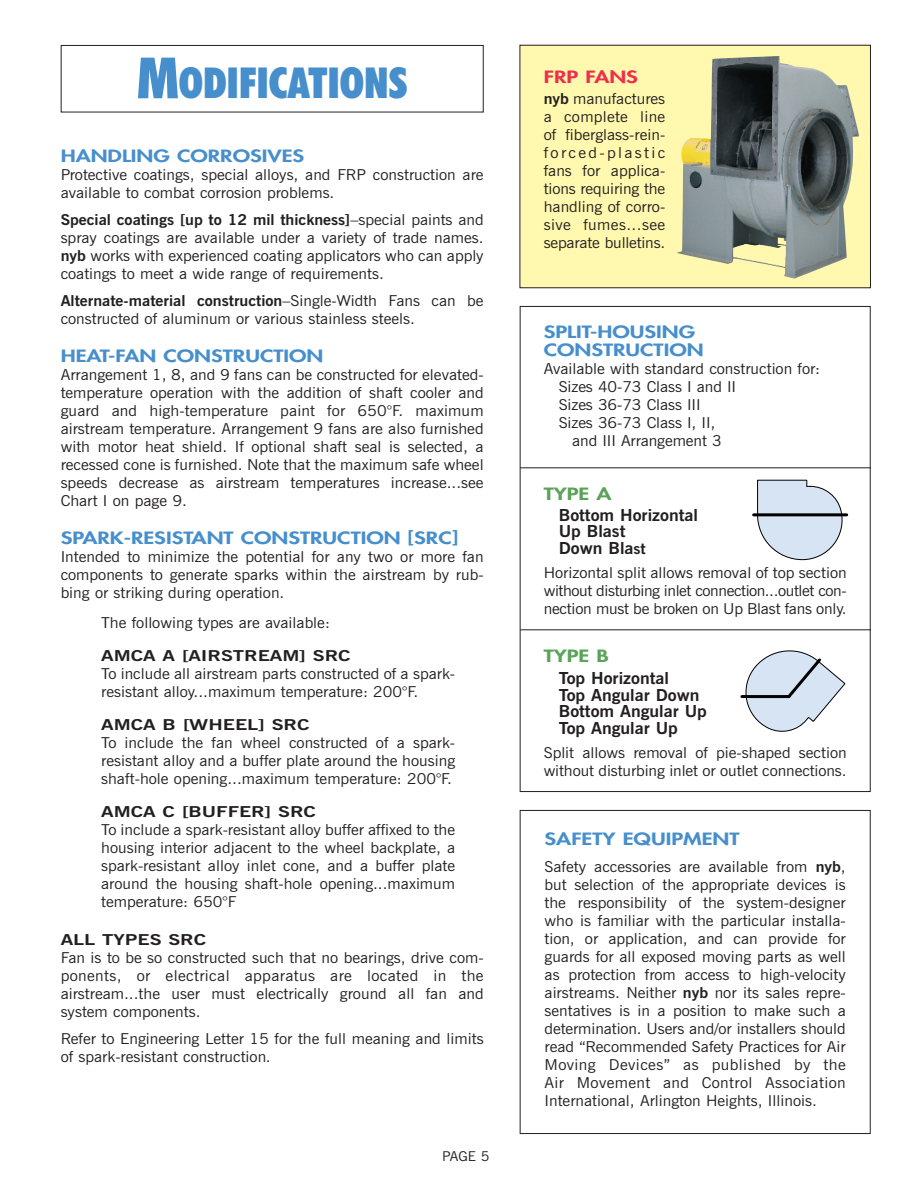
<style>
.page{position:relative;width:918px;height:1188px;background:#fff}
.page>*{position:absolute;margin:0;border:0;box-sizing:border-box;transform-origin:0 0}
.t1{font:900 condensed 42.75px "Futura BT";color:#468fcc}
.t2{font:800 16.5px/18px "Futura";color:#468fcc;scale:1.35 1}
.t3{font:700 16.5px/16.5px "News Gothic BT";color:#231f20;scale:1.07 1}
.t4{font:800 16.5px "Futura";color:#5aa359;scale:1.35 1}
.t5{font:800 16.5px "Futura";color:#ee2e4e;scale:1.35 1}
.t6{font:15px/18px "News Gothic BT";color:#231f20;text-align:justify;scale:1.07 1}
.t7{font:700 15px "News Gothic BT";color:#231f20;scale:1.35 1}
.t8{font:13.5px "News Gothic BT";color:#231f20;scale:1.06 1}
.s1{font-size:57px}
.s2{font-weight:700}
.s3{font-size:15px}
</style>
<div class="page">
<div style="left:61px;top:45px;width:423px;height:68px;border:1px solid #231f20"></div>
<div style="left:520px;top:45px;width:350px;height:243px;background:#fff8ae"></div>
<div style="left:520px;top:45px;width:351px;height:243px;border:1px solid #231f20"></div>
<div style="left:520px;top:810px;width:351px;height:324px;border:1px solid #231f20"></div>
<hr style="left:520px;top:467px;width:351px;height:1px;background:#231f20">
<hr style="left:520px;top:629px;width:351px;height:1px;background:#231f20">
<img style="left:677px;top:56px;width:182px;height:223px">
<svg style="left:757px;top:480px;width:87px;height:80px"></svg>
<hr style="left:754px;top:513px;width:93px;height:3px;background:#000">
<svg style="left:740px;top:650px;width:106px;height:82px"></svg>
<h1 class="t1" style="left:137px;top:65px;width:272px"><span class="s1">M</span>ODIFICATIONS</h1>
<p class="t2" style="left:61px;top:148px;width:182px">HANDLING CORROSIVES</p>
<p class="t6" style="left:61px;top:167px;width:397px">Protective coatings, special alloys, and FRP construction are available to combat corrosion problems.</p>
<p class="t6" style="left:61px;top:212px;width:397px"><span class="s2">Special coatings [up to 12 mil thickness]</span>–special paints and spray coatings are available under a variety of trade names. <span class="s2">nyb</span> works with experienced coating applicators who can apply coatings to meet a wide range of requirements.</p>
<p class="t6" style="left:61px;top:293px;width:397px"><span class="s2">Alternate-material construction</span>–Single-Width Fans can be constructed of aluminum or various stainless steels.</p>
<p class="t2" style="left:61px;top:348px;width:196px">HEAT-FAN CONSTRUCTION</p>
<p class="t6" style="left:61px;top:367px;width:397px">Arrangement 1, 8, and 9 fans can be constructed for elevated&shy;temperature operation with the addition of shaft cooler and guard and high-temperature paint for 650°F. maximum airstream temperature. Arrangement 9 fans are also furnished with motor heat shield. If optional shaft seal is selected, a recessed cone is furnished. Note that the maximum safe wheel speeds decrease as airstream temperatures increase...see Chart I on page 9.</p>
<p class="t2" style="left:61px;top:530px;width:296px">SPARK-RESISTANT CONSTRUCTION [SRC]</p>
<p class="t6" style="left:61px;top:549px;width:397px">Intended to minimize the potential for any two or more fan components to generate sparks within the airstream by rub&shy;bing or striking during operation.</p>
<p class="t6" style="left:101px;top:615px;width:215px">The following types are available:</p>
<p class="t7" style="left:101px;top:650px;width:186px">AMCA A [AIRSTREAM] SRC</p>
<p class="t6" style="left:101px;top:666px;width:332px">To include all airstream parts constructed of a spark&shy;resistant alloy...maximum temperature: 200°F.</p>
<p class="t7" style="left:101px;top:719px;width:156px">AMCA B [WHEEL] SRC</p>
<p class="t6" style="left:101px;top:735px;width:332px">To include the fan wheel constructed of a spark&shy;resistant alloy and a buffer plate around the housing shaft-hole opening...maximum temperature: 200°F.</p>
<p class="t7" style="left:101px;top:806px;width:161px">AMCA C [BUFFER] SRC</p>
<p class="t6" style="left:101px;top:822px;width:332px">To include a spark-resistant alloy buffer affixed to the housing interior adjacent to the wheel backplate, a spark-resistant alloy inlet cone, and a buffer plate around the housing shaft-hole opening...maximum temperature: 650°F</p>
<p class="t7" style="left:61px;top:934px;width:109px">ALL TYPES SRC</p>
<p class="t6" style="left:61px;top:950px;width:397px">Fan is to be so constructed such that no bearings, drive com&shy;ponents, or electrical apparatus are located in the airstream...the user must electrically ground all fan and system components.</p>
<p class="t6" style="left:61px;top:1031px;width:397px">Refer to Engineering Letter 15 for the full meaning and limits of spark-resistant construction.</p>
<p class="t8" style="left:442px;top:1151px;width:46px">PAGE 5</p>
<p class="t5" style="left:544px;top:69px;width:71px">FRP FANS</p>
<p class="t6" style="left:544px;top:91px;width:115px"><span class="s2">nyb</span> manufactures a complete line of fiberglass-rein&shy;forced-plastic fans for applica&shy;tions requiring the handling of corro&shy;sive fumes...see separate bulletins.</p>
<p class="t2" style="left:544px;top:324px;width:120px">SPLIT-HOUSING<br>CONSTRUCTION</p>
<p class="t6" style="left:544px;top:361px;width:260px">Available with standard construction for:</p>
<p class="t6" style="left:559px;top:379px;width:167px">Sizes 40-73 Class I and II</p>
<p class="t6" style="left:559px;top:397px;width:134px">Sizes 36-73 Class III</p>
<p class="t6" style="left:559px;top:415px;width:148px">Sizes 36-73 Class I, II,</p>
<p class="t6" style="left:572px;top:433px;width:141px">and III Arrangement 3</p>
<p class="t4" style="left:544px;top:486px;width:52px">TYPE A</p>
<p class="t3" style="left:559px;top:508px;width:132px">Bottom Horizontal<br>Up Blast<br>Down Bla<span class="s3">st</span></p>
<p class="t6" style="left:544px;top:565px;width:285px">Horizontal split allows removal of top section without disturbing inlet connection...outlet con&shy;nection must be broken on Up Blast fans only.</p>
<p class="t4" style="left:544px;top:648px;width:50px">TYPE B</p>
<p class="t3" style="left:559px;top:671px;width:140px">Top Horizontal<br>Top Angular Down<br>Bottom Angular Up<br>Top Angular Up</p>
<p class="t6" style="left:544px;top:745px;width:285px">Split allows removal of pie-shaped section without disturbing inlet or outlet connections.</p>
<p class="t2" style="left:545px;top:832px;width:146px">SAFETY EQUIPMENT</p>
<p class="t6" style="left:545px;top:859px;width:283px">Safety accessories are available from <span class="s2">nyb</span>, but selection of the appropriate devices is the responsibility of the system-designer who is familiar with the particular installa&shy;tion, or application, and can provide for guards for all exposed moving parts as well as protection from access to high-velocity airstreams. Neither <span class="s2">nyb</span> nor its sales repre&shy;sentatives is in a position to make such a determination. Users and/or installers should read “Recommended Safety Practices for Air Moving Devices” as published by the Air Movement and Control Association International, Arlington Heights, Illinois.</p>
</div>
